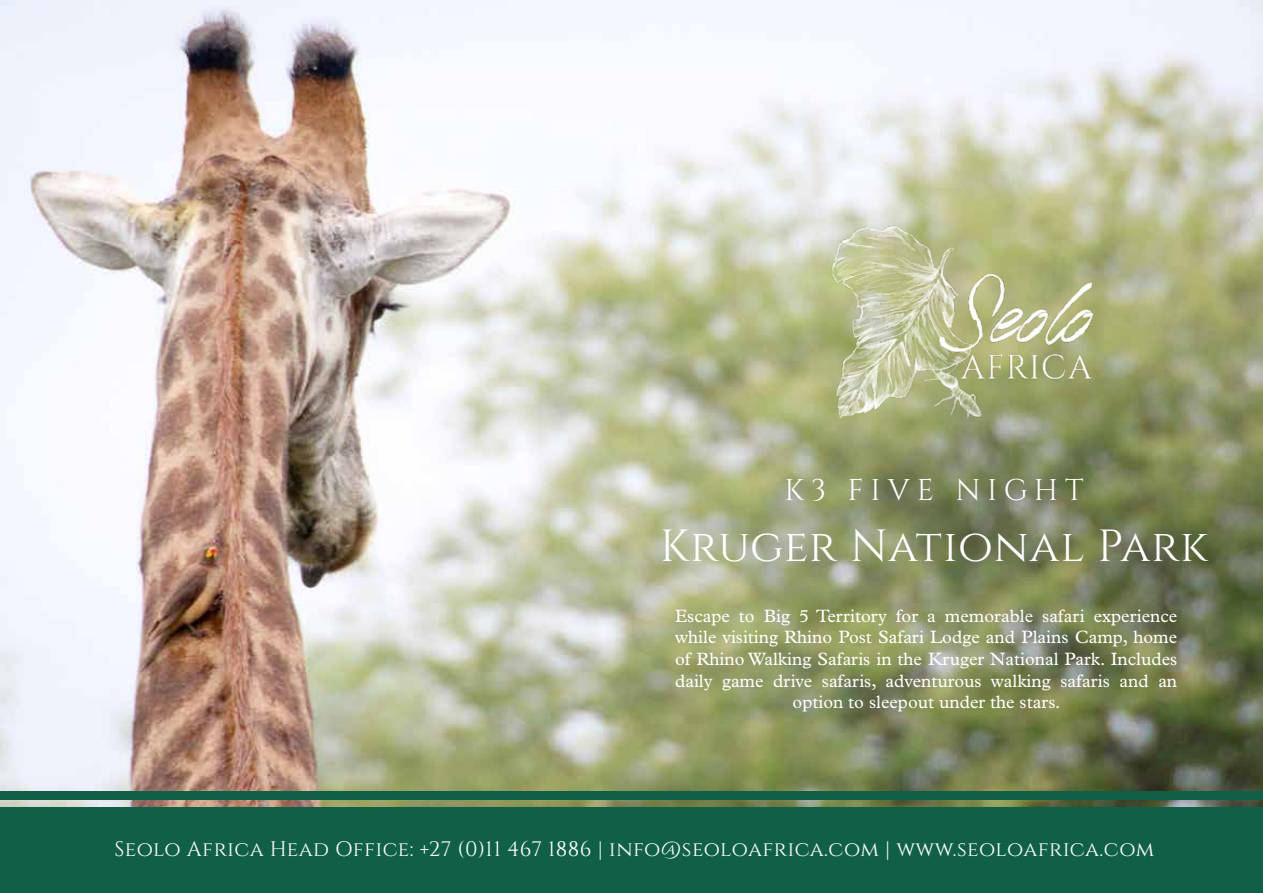
<style>
.page{position:relative;width:1263px;height:893px;background:#fff}
.page>*{position:absolute;margin:0;border:0;box-sizing:border-box;transform-origin:0 0}
.t1{font:45px "Cinzel";letter-spacing:.01em;color:#fff}
.t2{font:30px "Cinzel";letter-spacing:.23em;color:#fff}
.t3{font:21px "Cinzel";letter-spacing:.02em;color:#fff}
.t4{font:18px/21.6px "Plantin MT Pro";color:#fff;text-align:center}
</style>
<div class="page">
<img style="left:0;top:0;width:1263px;height:808px">
<div style="left:0;top:808px;width:1263px;height:85px;background:#106048"></div>
<div style="left:0;top:791px;width:1263px;height:8px;background:#106048"></div>
<img style="left:781px;top:153px;width:343px;height:343px">
<h2 class="t2" style="left:784px;top:472px;width:301px">K3 FIVE NIGHT</h2>
<h1 class="t1" style="left:660px;top:520px;width:550px">Kruger National Park</h1>
<p class="t4" style="left:675px;top:605px;width:504px">Escape to Big 5 Territory for a memorable safari experience while visiting Rhino Post Safari Lodge and Plains Camp, home of Rhino Walking Safaris in the Kruger National Park. Includes daily game drive safaris, adventurous walking safaris and an option to sleepout under the stars.</p>
<p class="t3" style="left:114px;top:837px;width:1041px">Seolo Africa Head Office: +27 (0)11 467 1886 | info@seoloafrica.com | www.seoloafrica.com</p>
</div>
